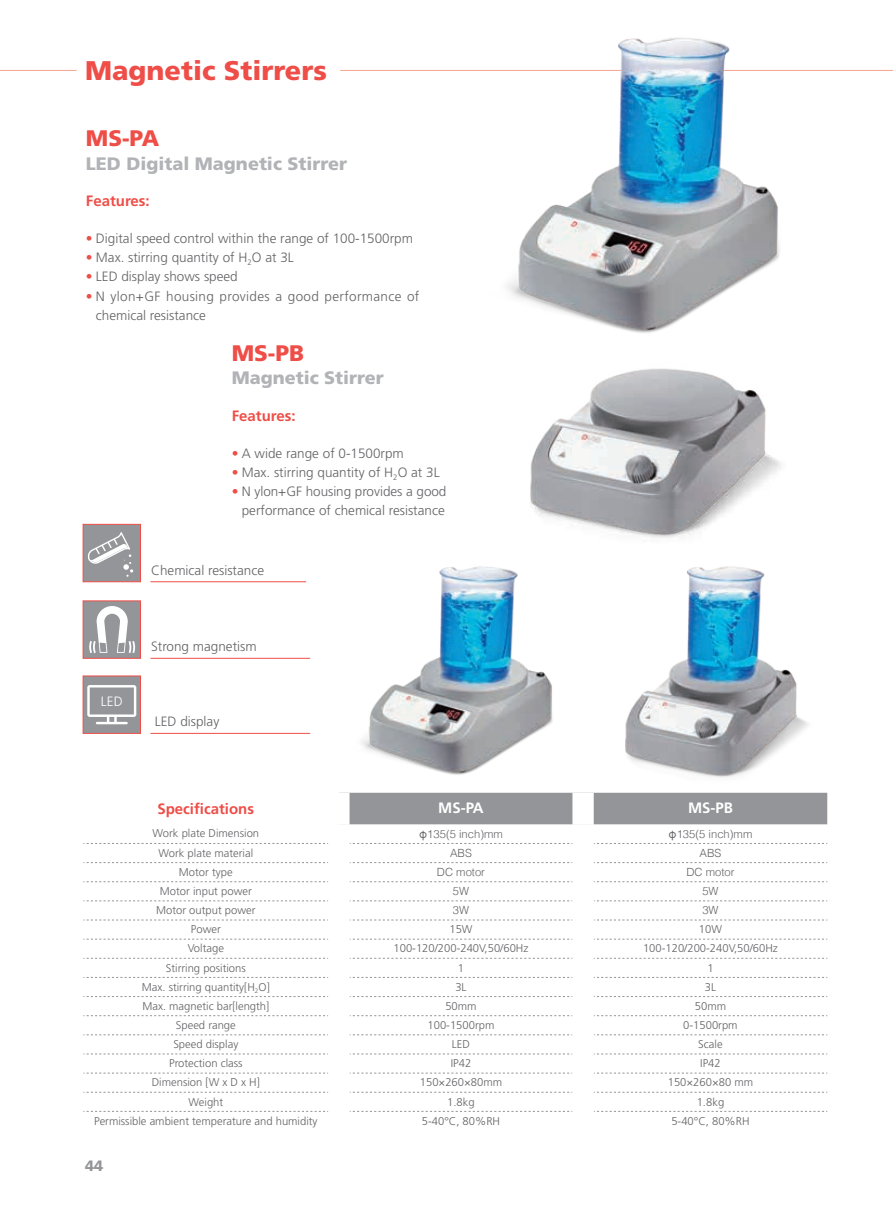
<style>
.page{position:relative;width:893px;height:1212px;background:#fff}
.page>*{position:absolute;margin:0;border:0;box-sizing:border-box;transform-origin:0 0}
.t1{font:900 27px "Frutiger LT Std";color:#ef4d47}
.t2{font:900 22.5px "Frutiger LT Std";color:#ef4d47}
.t3{font:900 18px "Frutiger LT Std";color:#b2b3b7}
.t4{font:700 15px "Frutiger LT Std";color:#ef4d47}
.t5{font:700 15px "Frutiger LT Std";color:#fff}
.t6{font:900 15px "Frutiger LT Std";color:#939598}
.t7{font:300 13.5px/19.2px "Frutiger LT Std";color:#636366;text-align:right}
.t8{font:300 13.5px/19.2px "Frutiger LT Std";letter-spacing:.025em;color:#636366}
.t9{font:300 13.5px "Frutiger LT Std";color:#fff}
.t10{font:300 11.25px "Frutiger LT Std";color:#636366}
.t11{font:300 11.25px "Helvetica";color:#636366}
.s1{color:#ef4d47}
.s2{font-weight:400}
</style>
<div class="page">
<hr style="left:0;top:70px;width:77px;height:1px;background:#f7a592">
<hr style="left:340px;top:70px;width:553px;height:1px;background:#f7a592">
<div style="left:83px;top:524px;width:58px;height:58px;background:#939598;border:1px solid #ef4d47"></div>
<svg style="left:88px;top:532px;width:45px;height:45px"></svg>
<hr style="left:150px;top:581px;width:156px;height:1px;background:#ef4d47">
<div style="left:83px;top:676px;width:58px;height:57px;background:#939598;border:1px solid #ef4d47"></div>
<svg style="left:87px;top:685px;width:49px;height:39px"></svg>
<hr style="left:150px;top:733px;width:160px;height:1px;background:#ef4d47">
<div style="left:350px;top:813px;width:477px;height:11px;background:#939598"></div>
<svg style="left:83px;top:843px;width:245px;height:1px"></svg>
<svg style="left:350px;top:843px;width:222px;height:1px"></svg>
<svg style="left:594px;top:843px;width:233px;height:1px"></svg>
<svg style="left:83px;top:862px;width:245px;height:1px"></svg>
<svg style="left:350px;top:862px;width:222px;height:1px"></svg>
<svg style="left:594px;top:862px;width:233px;height:1px"></svg>
<svg style="left:83px;top:881px;width:245px;height:1px"></svg>
<svg style="left:350px;top:881px;width:222px;height:1px"></svg>
<svg style="left:594px;top:881px;width:233px;height:1px"></svg>
<svg style="left:83px;top:900px;width:245px;height:1px"></svg>
<svg style="left:350px;top:900px;width:222px;height:1px"></svg>
<svg style="left:594px;top:900px;width:233px;height:1px"></svg>
<svg style="left:83px;top:920px;width:245px;height:1px"></svg>
<svg style="left:350px;top:920px;width:222px;height:1px"></svg>
<svg style="left:594px;top:920px;width:233px;height:1px"></svg>
<svg style="left:83px;top:939px;width:245px;height:1px"></svg>
<svg style="left:350px;top:939px;width:222px;height:1px"></svg>
<svg style="left:594px;top:939px;width:233px;height:1px"></svg>
<svg style="left:83px;top:958px;width:245px;height:1px"></svg>
<svg style="left:350px;top:958px;width:222px;height:1px"></svg>
<svg style="left:594px;top:958px;width:233px;height:1px"></svg>
<svg style="left:83px;top:977px;width:245px;height:1px"></svg>
<svg style="left:350px;top:977px;width:222px;height:1px"></svg>
<svg style="left:594px;top:977px;width:233px;height:1px"></svg>
<svg style="left:83px;top:996px;width:245px;height:1px"></svg>
<svg style="left:350px;top:996px;width:222px;height:1px"></svg>
<svg style="left:594px;top:996px;width:233px;height:1px"></svg>
<svg style="left:83px;top:1015px;width:245px;height:1px"></svg>
<svg style="left:350px;top:1015px;width:222px;height:1px"></svg>
<svg style="left:594px;top:1015px;width:233px;height:1px"></svg>
<svg style="left:83px;top:1034px;width:245px;height:1px"></svg>
<svg style="left:350px;top:1034px;width:222px;height:1px"></svg>
<svg style="left:594px;top:1034px;width:233px;height:1px"></svg>
<svg style="left:83px;top:1053px;width:245px;height:1px"></svg>
<svg style="left:350px;top:1053px;width:222px;height:1px"></svg>
<svg style="left:594px;top:1053px;width:233px;height:1px"></svg>
<svg style="left:83px;top:1073px;width:245px;height:1px"></svg>
<svg style="left:350px;top:1073px;width:222px;height:1px"></svg>
<svg style="left:594px;top:1073px;width:233px;height:1px"></svg>
<svg style="left:83px;top:1092px;width:245px;height:1px"></svg>
<svg style="left:350px;top:1092px;width:222px;height:1px"></svg>
<svg style="left:594px;top:1092px;width:233px;height:1px"></svg>
<svg style="left:83px;top:1111px;width:245px;height:1px"></svg>
<svg style="left:350px;top:1111px;width:222px;height:1px"></svg>
<svg style="left:594px;top:1111px;width:233px;height:1px"></svg>
<div style="left:572px;top:793px;width:22px;height:31px;background:#fff"></div>
<hr style="left:150px;top:658px;width:160px;height:1px;background:#ef4d47">
<div style="left:83px;top:601px;width:58px;height:57px;background:#939598;border:1px solid #ef4d47"></div>
<svg style="left:89px;top:606px;width:46px;height:47px"></svg>
<img style="left:530px;top:387px;width:251px;height:151px">
<img style="left:507px;top:37px;width:273px;height:350px">
<img style="left:278px;top:566px;width:278px;height:247px">
<img style="left:556px;top:566px;width:272px;height:257px">
<h1 class="t1" style="left:85px;top:54px;width:243px">Magnetic Stirrers</h1>
<h2 class="t2" style="left:86px;top:125px;width:75px">MS-PA</h2>
<h3 class="t3" style="left:86px;top:152px;width:263px">LED Digital Magnetic Stirrer</h3>
<h3 class="t4" style="left:86px;top:192px;width:65px">Features:</h3>
<p class="t7" style="left:86px;top:229px;width:329px"><span class="s1">•</span> Digital speed control within the range of 100-1500rpm</p>
<p class="t7" style="left:86px;top:248px;width:209px"><span class="s1">•</span> Max. stirring quantity of H<sub>2</sub>O at 3L</p>
<p class="t7" style="left:86px;top:267px;width:153px"><span class="s1">•</span> LED display shows speed</p>
<p class="t8" style="left:96px;top:286px;width:325px;text-indent:-10px"><span class="s1">•</span> N ylon+GF housing provides a good performance of chemical resistance</p>
<h2 class="t2" style="left:232px;top:339px;width:74px">MS-PB</h2>
<h3 class="t3" style="left:232px;top:367px;width:154px">Magnetic Stirrer</h3>
<h3 class="t4" style="left:232px;top:406px;width:65px">Features:</h3>
<p class="t7" style="left:232px;top:444px;width:174px"><span class="s1">•</span> A wide range of 0-1500rpm</p>
<p class="t7" style="left:232px;top:463px;width:209px"><span class="s1">•</span> Max. stirring quantity of H<sub>2</sub>O at 3L</p>
<p class="t7" style="left:232px;top:482px;width:216px"><span class="s1">•</span> N ylon+GF housing provides a good performance of chemical resistance</p>
<p class="t7" style="left:151px;top:561px;width:114px">Chemical resistance</p>
<p class="t9" style="left:101px;top:693px;width:23px">LED</p>
<p class="t7" style="left:151px;top:636px;width:107px">Strong magnetism</p>
<p class="t7" style="left:155px;top:712px;width:66px">LED display</p>
<h3 class="t4" style="left:157px;top:800px;width:98px">Specifications</h3>
<h3 class="t5" style="left:438px;top:799px;width:47px">MS-PA</h3>
<h3 class="t5" style="left:688px;top:799px;width:46px">MS-PB</h3>
<p class="t10" style="left:153px;top:827px;width:108px">Work plate Dimension</p>
<p class="t11" style="left:419px;top:824px;width:85px"><span class="s2">φ</span>135(5 inch)mm</p>
<p class="t11" style="left:669px;top:824px;width:85px"><span class="s2">φ</span>135(5 inch)mm</p>
<p class="t10" style="left:158px;top:846px;width:96px">Work plate material</p>
<p class="t11" style="left:450px;top:843px;width:23px">ABS</p>
<p class="t11" style="left:699px;top:843px;width:23px">ABS</p>
<p class="t10" style="left:179px;top:866px;width:55px">Motor type</p>
<p class="t11" style="left:437px;top:863px;width:50px">DC motor</p>
<p class="t11" style="left:686px;top:863px;width:50px">DC motor</p>
<p class="t10" style="left:160px;top:885px;width:93px">Motor input power</p>
<p class="t11" style="left:453px;top:882px;width:18px">5W</p>
<p class="t11" style="left:702px;top:882px;width:18px">5W</p>
<p class="t10" style="left:156px;top:904px;width:101px">Motor output power</p>
<p class="t11" style="left:453px;top:901px;width:18px">3W</p>
<p class="t11" style="left:702px;top:901px;width:18px">3W</p>
<p class="t10" style="left:191px;top:923px;width:32px">Power</p>
<p class="t10" style="left:449px;top:923px;width:25px">15W</p>
<p class="t10" style="left:699px;top:923px;width:25px">10W</p>
<p class="t10" style="left:188px;top:942px;width:38px">Voltage</p>
<p class="t10" style="left:394px;top:942px;width:136px">100-120/200-240V,50/60Hz</p>
<p class="t10" style="left:643px;top:942px;width:136px">100-120/200-240V,50/60Hz</p>
<p class="t10" style="left:166px;top:961px;width:82px">Stirring positions</p>
<p class="t10" style="left:458px;top:961px;width:8px">1</p>
<p class="t10" style="left:707px;top:961px;width:8px">1</p>
<p class="t10" style="left:142px;top:980px;width:130px">Max. stirring quantity[H<sub>2</sub>O]</p>
<p class="t10" style="left:455px;top:980px;width:13px">3L</p>
<p class="t10" style="left:705px;top:980px;width:13px">3L</p>
<p class="t10" style="left:142px;top:999px;width:128px">Max. magnetic bar[length]</p>
<p class="t10" style="left:445px;top:999px;width:33px">50mm</p>
<p class="t10" style="left:695px;top:999px;width:33px">50mm</p>
<p class="t10" style="left:176px;top:1019px;width:62px">Speed range</p>
<p class="t10" style="left:428px;top:1019px;width:68px">100-1500rpm</p>
<p class="t10" style="left:683px;top:1019px;width:56px">0-1500rpm</p>
<p class="t10" style="left:173px;top:1038px;width:67px">Speed display</p>
<p class="t10" style="left:452px;top:1038px;width:20px">LED</p>
<p class="t10" style="left:698px;top:1038px;width:26px">Scale</p>
<p class="t10" style="left:169px;top:1057px;width:75px">Protection class</p>
<p class="t10" style="left:451px;top:1057px;width:22px">IP42</p>
<p class="t10" style="left:700px;top:1057px;width:22px">IP42</p>
<p class="t10" style="left:152px;top:1076px;width:110px">Dimension [W x D x H]</p>
<p class="t10" style="left:420px;top:1076px;width:84px">150×260×80mm</p>
<p class="t10" style="left:668px;top:1076px;width:87px">150×260×80 mm</p>
<p class="t10" style="left:188px;top:1095px;width:36px">Weight</p>
<p class="t10" style="left:447px;top:1095px;width:29px">1.8kg</p>
<p class="t10" style="left:697px;top:1095px;width:29px">1.8kg</p>
<p class="t10" style="left:94px;top:1114px;width:225px">Permissible ambient temperature and humidity</p>
<p class="t10" style="left:422px;top:1114px;width:80px">5-40°C, 80%RH</p>
<p class="t10" style="left:671px;top:1114px;width:80px">5-40°C, 80%RH</p>
<h3 class="t6" style="left:85px;top:1157px;width:20px">44</h3>
</div>
